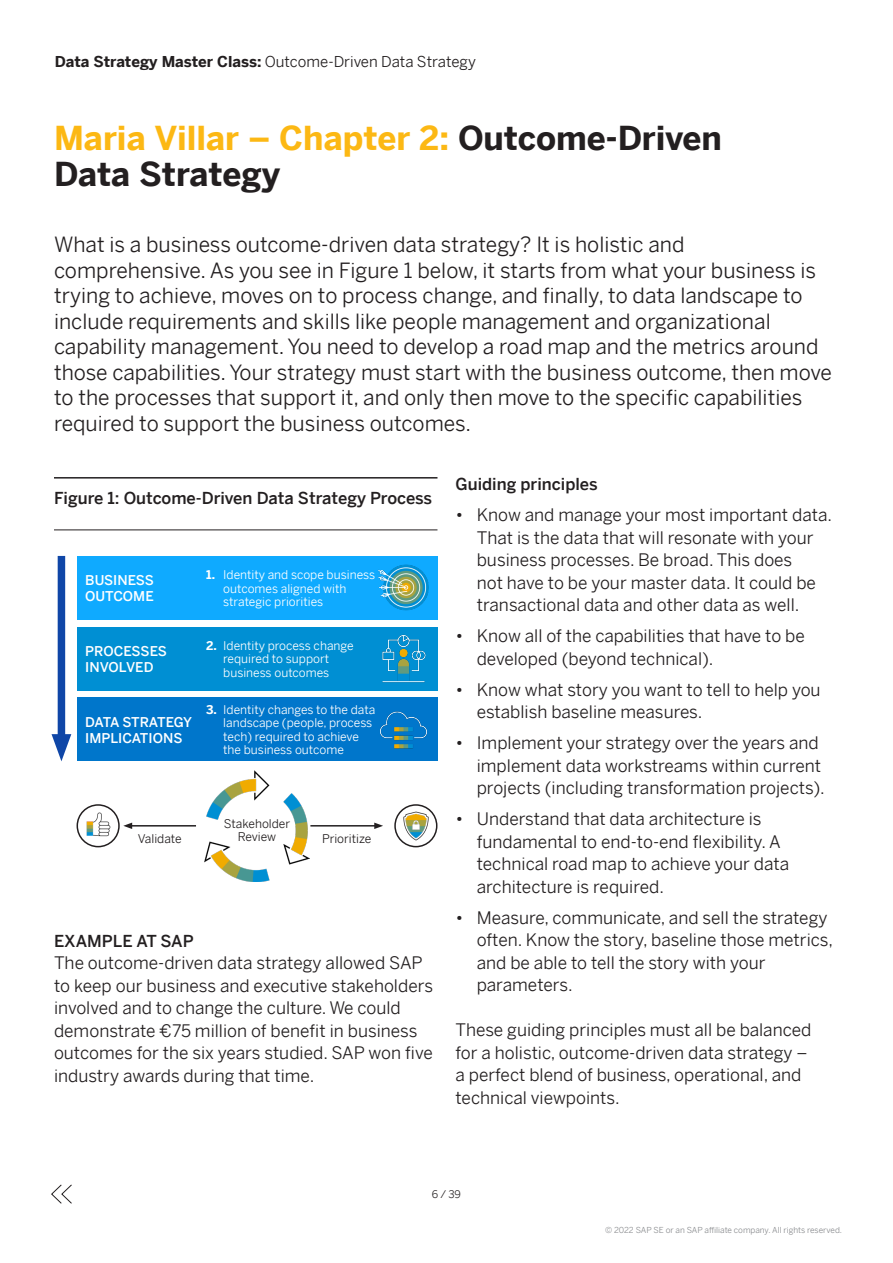
<style>
.page{position:relative;width:893px;height:1263px;background:#fff}
.page>*{position:absolute;margin:0;border:0;box-sizing:border-box;transform-origin:0 0}
.Section_Headline{font:700 33px/36px "Benton Sans";color:#231f20}
.FSiD____02_Content_L{font:21px/25.5px "Benton Sans";color:#231f20}
.Body{font:17.25px/22.5px "Benton Sans";color:#231f20}
.Body_Heading_2{font:500 16.5px "Benton Sans";color:#231f20}
.Body_Heading_1{font:500 16.5px "Benton Sans";color:#231f20}
.t1{font:15px "Benton Sans";color:#231f20}
.Body_Heading_2-2{font:500 13.5px/16.5px "Benton Sans";color:#fff}
.Body_Heading_2-3{font:12px/13.5px "Benton Sans";color:#fff}
.Body-2{font:12px/13.5px "Benton Sans";color:#231f20;text-align:center}
.t2{font:10.5px "Benton Sans";color:#231f20}
.t3{font:8.25px "Benton Sans";color:#8a8c8f}
.s1{font-weight:700}
.s2{color:#fcb814}
</style>
<div class="page">
<svg style="left:51px;top:1184px;width:21px;height:20px"></svg>
<hr style="left:54px;top:477px;width:383px;height:2px;background:#231f20">
<hr style="left:54px;top:529px;width:383px;height:1px;background:#231f20">
<div style="left:77px;top:556px;width:360px;height:64px;background:#0faaff"></div>
<div style="left:77px;top:627px;width:360px;height:63px;background:#008fd3"></div>
<div style="left:77px;top:697px;width:360px;height:64px;background:#0076cb"></div>
<div style="left:58px;top:556px;width:7px;height:189px;background:#0f46a7"></div>
<svg style="left:52px;top:734px;width:19px;height:27px"></svg>
<img style="left:379px;top:564px;width:49px;height:47px">
<img style="left:382px;top:634px;width:44px;height:49px">
<img style="left:380px;top:711px;width:47px;height:38px">
<div style="left:394px;top:804px;width:43px;height:43px;border:2px solid #231f20;border-radius:50%"></div>
<img style="left:398px;top:808px;width:36px;height:36px">
<div style="left:77px;top:804px;width:43px;height:43px;border:2px solid #231f20;border-radius:50%"></div>
<img style="left:83px;top:809px;width:30px;height:29px">
<img style="left:205px;top:770px;width:104px;height:111px">
<hr style="left:130px;top:825px;width:66px;height:1px;background:#231f20">
<svg style="left:123px;top:822px;width:9px;height:7px"></svg>
<hr style="left:310px;top:825px;width:67px;height:1px;background:#231f20">
<svg style="left:374px;top:822px;width:9px;height:7px"></svg>
<p class="t1" style="left:55px;top:48px;width:423px"><span class="s1">Data Strategy Master Class:</span> Outcome-Driven Data Strategy</p>
<p class="Section_Headline" style="left:54px;top:116px;width:669px"><span class="s2">Maria Villar – Chapter 2:</span> Outcome-Driven<br>Data Strategy</p>
<p class="FSiD____02_Content_L" style="left:54px;top:229px;width:779px">What is a business outcome-driven data strategy? It is holistic and comprehensive. As you see in Figure 1 below, it starts from what your business is trying to achieve, moves on to process change, and finally, to data landscape to include requirements and skills like people management and organizational capability management. You need to develop a road map and the metrics around those capabilities. Your strategy must start with the business outcome, then move to the processes that support it, and only then move to the specific capabilities required to support the business outcomes.</p>
<p class="Body_Heading_2" style="left:54px;top:483px;width:380px">Figure 1: Outcome-Driven Data Strategy Process</p>
<p class="Body_Heading_2-2" style="left:85px;top:570px;width:70px">BUSINESS<br>OUTCOME</p>
<p class="Body_Heading_2-3" style="left:223px;top:566px;width:153px;text-indent:-17px"><span class="s1">1.</span> Identity and scope business outcomes aligned with strategic priorities</p>
<p class="Body_Heading_2-2" style="left:85px;top:641px;width:83px">PROCESSES<br>INVOLVED</p>
<p class="Body_Heading_2-3" style="left:223px;top:637px;width:132px;text-indent:-17px"><span class="s1">2.</span> Identity process change required to support business outcomes</p>
<p class="Body_Heading_2-2" style="left:85px;top:712px;width:108px">DATA STRATEGY<br>IMPLICATIONS</p>
<p class="Body_Heading_2-3" style="left:223px;top:701px;width:154px;text-indent:-17px"><span class="s1">3.</span> Identity changes to the data landscape (people, process tech) required to achieve the business outcome</p>
<p class="Body-2" style="left:138px;top:830px;width:45px">Validate</p>
<p class="Body-2" style="left:224px;top:815px;width:68px">Stakeholder<br>Review</p>
<p class="Body-2" style="left:322px;top:830px;width:51px">Prioritize</p>
<p class="Body_Heading_1" style="left:54px;top:926px;width:141px">EXAMPLE AT SAP</p>
<p class="Body" style="left:54px;top:949px;width:381px">The outcome-driven data strategy allowed SAP to keep our business and executive stakeholders involved and to change the culture. We could demonstrate €75 million of benefit in business outcomes for the six years studied. SAP won five industry awards during that time.</p>
<p class="Body_Heading_2" style="left:455px;top:470px;width:144px">Guiding principles</p>
<p class="Body" style="left:477px;top:501px;width:357px;text-indent:-21px">• Know and manage your most important data.<br>That is the data that will resonate with your business processes. Be broad. This does<br>not have to be your master data. It could be transactional data and other data as well.</p>
<p class="Body" style="left:477px;top:622px;width:330px;text-indent:-21px">• Know all of the capabilities that have to be developed (beyond technical).</p>
<p class="Body" style="left:477px;top:676px;width:345px;text-indent:-21px">• Know what story you want to tell to help you establish baseline measures.</p>
<p class="Body" style="left:477px;top:729px;width:350px;text-indent:-21px">• Implement your strategy over the years and implement data workstreams within current projects (including transformation projects).</p>
<p class="Body" style="left:477px;top:805px;width:314px;text-indent:-21px">• Understand that data architecture is fundamental to end-to-end flexibility. A technical road map to achieve your data architecture is required.</p>
<p class="Body" style="left:477px;top:904px;width:358px;text-indent:-21px">• Measure, communicate, and sell the strategy often. Know the story, baseline those metrics, and be able to tell the story with your parameters.</p>
<p class="Body" style="left:455px;top:1016px;width:357px">These guiding principles must all be balanced for a holistic, outcome-driven data strategy – a perfect blend of business, operational, and technical viewpoints.</p>
<p class="t2" style="left:432px;top:1185px;width:31px">6 / 39</p>
<p class="t3" style="left:605px;top:1223px;width:239px">© 2022 SAP SE or an SAP affiliate company. All rights reserved.</p>
</div>
